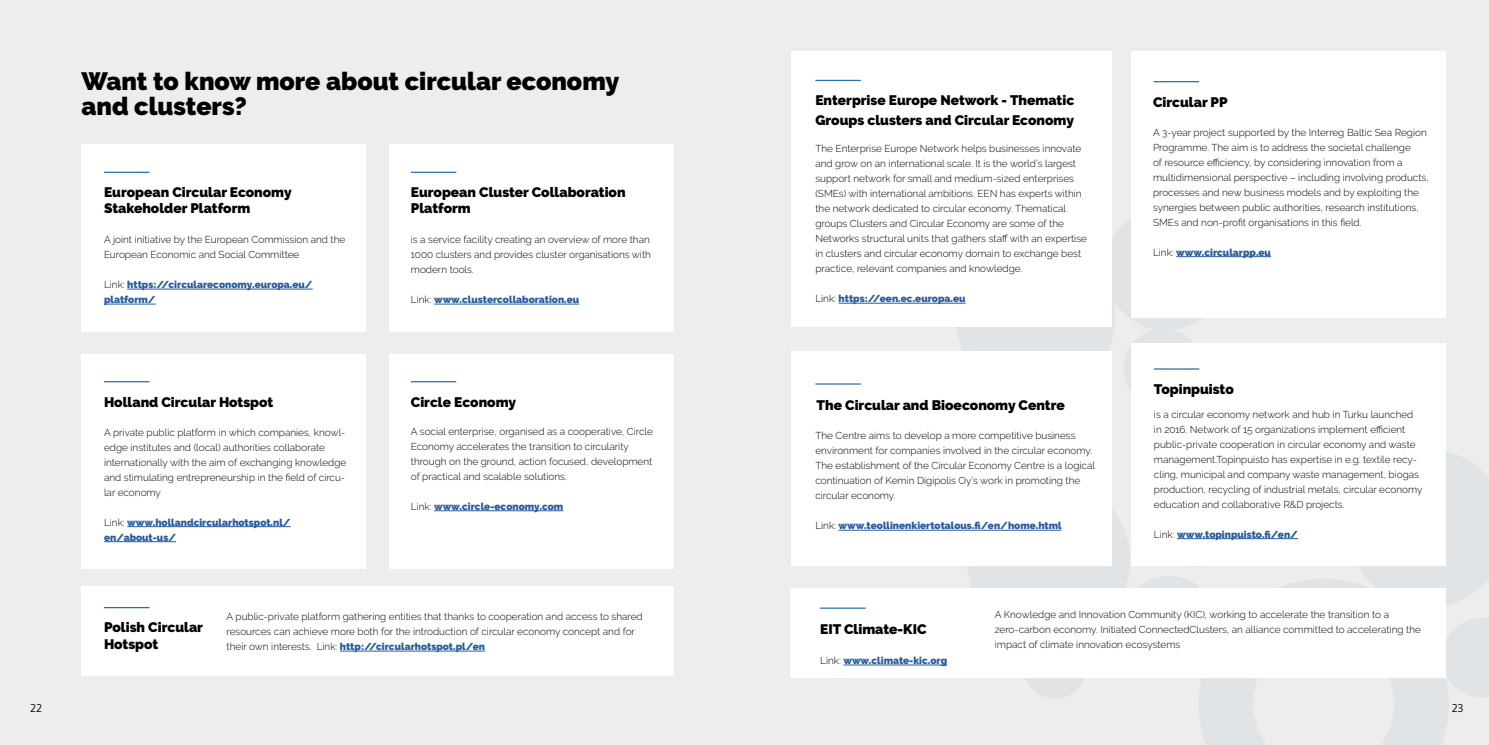
<style>
.page{position:relative;width:1489px;height:745px;background:#fff}
.page>*{position:absolute;margin:0;border:0;box-sizing:border-box;transform-origin:0 0}
.t1{font:900 25px/25px "Raleway";color:#000}
.t2{font:900 13.75px/16.2px "Raleway";color:#000}
.t3{font:11.25px "Gudea";color:#000}
.t4{font:300 10px/15px "Raleway";color:#000}
.t5{font:900 10px/15px "Raleway";color:#275b9b}
.s1{font-weight:300;color:#000}
.s2{font-weight:900;color:#275b9b}
</style>
<div class="page">
<div style="left:0;top:0;width:744px;height:744px;background:#eeeded"></div>
<div style="left:744px;top:0;width:744px;height:744px;background:#eeeded"></div>
<div style="left:81px;top:145px;width:284px;height:186px;background:#fff"></div>
<div style="left:389px;top:145px;width:284px;height:186px;background:#fff"></div>
<div style="left:389px;top:354px;width:284px;height:214px;background:#fff"></div>
<div style="left:81px;top:354px;width:284px;height:214px;background:#fff"></div>
<div style="left:81px;top:586px;width:592px;height:89px;background:#fff"></div>
<hr style="left:127px;top:288px;width:186px;height:1px;background:#275b9b">
<hr style="left:104px;top:303px;width:52px;height:1px;background:#275b9b">
<hr style="left:434px;top:303px;width:145px;height:1px;background:#275b9b">
<hr style="left:434px;top:510px;width:129px;height:1px;background:#275b9b">
<hr style="left:127px;top:526px;width:164px;height:1px;background:#275b9b">
<hr style="left:104px;top:541px;width:72px;height:1px;background:#275b9b">
<hr style="left:340px;top:650px;width:145px;height:1px;background:#275b9b">
<hr style="left:104px;top:171px;width:45px;height:2px;background:#2770a1">
<hr style="left:411px;top:171px;width:45px;height:2px;background:#2770a1">
<hr style="left:104px;top:606px;width:45px;height:2px;background:#2770a1">
<hr style="left:104px;top:381px;width:45px;height:1px;background:#2770a1">
<hr style="left:411px;top:381px;width:45px;height:1px;background:#2770a1">
<svg style="left:1445px;top:441px;width:43px;height:256px"></svg>
<svg style="left:1199px;top:565px;width:262px;height:179px"></svg>
<svg style="left:958px;top:436px;width:306px;height:265px"></svg>
<svg style="left:947px;top:200px;width:255px;height:212px"></svg>
<div style="left:1131px;top:51px;width:314px;height:267px;background:#fff"></div>
<div style="left:790px;top:51px;width:321px;height:275px;background:#fff"></div>
<div style="left:790px;top:351px;width:321px;height:214px;background:#fff"></div>
<div style="left:790px;top:588px;width:655px;height:89px;background:#fff"></div>
<div style="left:1131px;top:342px;width:314px;height:223px;background:#fff"></div>
<hr style="left:1176px;top:256px;width:94px;height:1px;background:#275b9b">
<hr style="left:838px;top:303px;width:127px;height:1px;background:#275b9b">
<hr style="left:838px;top:529px;width:223px;height:1px;background:#275b9b">
<hr style="left:1177px;top:538px;width:120px;height:1px;background:#275b9b">
<hr style="left:1153px;top:81px;width:45px;height:1px;background:#2770a1">
<hr style="left:815px;top:80px;width:45px;height:1px;background:#2770a1">
<hr style="left:815px;top:383px;width:45px;height:1px;background:#2770a1">
<hr style="left:1153px;top:368px;width:46px;height:1px;background:#2770a1">
<hr style="left:843px;top:664px;width:104px;height:1px;background:#275b9b">
<hr style="left:820px;top:607px;width:45px;height:1px;background:#2770a1">
<h1 class="t1" style="left:81px;top:69px;width:539px">Want to know more about circular economy and clusters?</h1>
<h2 class="t2" style="left:104px;top:184px;width:189px">European Circular Economy<br>Stakeholder Platform</h2>
<h2 class="t2" style="left:411px;top:184px;width:216px">European Cluster Collaboration<br>Platform</h2>
<p class="t4" style="left:104px;top:232px;width:243px">A joint initiative by the European Commission and the<br>European Economic and Social Committee</p>
<p class="t5" style="left:104px;top:277px;width:210px"><span class="s1">Link:</span> https://circulareconomy.europa.eu/ platform/</p>
<p class="t4" style="left:411px;top:232px;width:241px;text-align:justify">is a service facility creating an overview of more than 1000 clusters and provides cluster organisations with modern tools.</p>
<p class="t5" style="left:411px;top:292px;width:170px"><span class="s1">Link:</span> www.clustercollaboration.eu</p>
<h2 class="t2" style="left:104px;top:393px;width:171px">Holland Circular Hotspot</h2>
<h2 class="t2" style="left:411px;top:393px;width:107px">Circle Economy</h2>
<p class="t4" style="left:104px;top:424px;width:244px">A private public platform in which companies, knowl&shy;edge institutes and (local) authorities collaborate internationally with the aim of exchanging knowledge and stimulating entrepreneurship in the field of circu&shy;lar economy</p>
<p class="t5" style="left:104px;top:514px;width:188px"><span class="s1">Link:</span> www.hollandcircularhotspot.nl/ en/about-us/</p>
<p class="t4" style="left:411px;top:423px;width:243px">A social enterprise, organised as a cooperative, Circle Economy accelerates the transition to circularity through on the ground, action focused, development of practical and scalable solutions.</p>
<p class="t5" style="left:411px;top:498px;width:154px"><span class="s1">Link:</span> www.circle-economy.com</p>
<h2 class="t2" style="left:104px;top:619px;width:100px">Polish Circular<br>Hotspot</h2>
<p class="t4" style="left:226px;top:608px;width:417px">A public-private platform gathering entities that thanks to cooperation and access to shared resources can achieve more both for the introduction of circular economy concept and for their own interests. Link: <span class="s2">http://circularhotspot.pl/en</span></p>
<h2 class="t2" style="left:815px;top:92px;width:260px">Enterprise Europe Network - Thematic</h2>
<h2 class="t2" style="left:1152px;top:93px;width:76px">Circular PP</h2>
<h2 class="t2" style="left:815px;top:112px;width:260px">Groups clusters and Circular Economy</h2>
<p class="t4" style="left:1152px;top:125px;width:277px">A 3-year project supported by the Interreg Baltic Sea Region Programme. The aim is to address the societal challenge<br>of resource efficiency, by considering innovation from a multidimensional perspective – including involving products, processes and new business models and by exploiting the synergies between public authorities, research institutions, SMEs and non-profit organisations in this field.</p>
<p class="t5" style="left:1152px;top:245px;width:119px"><span class="s1">Link:</span> www.circularpp.eu</p>
<p class="t4" style="left:815px;top:141px;width:273px">The Enterprise Europe Network helps businesses innovate and grow on an international scale. It is the world’s largest support network for small and medium-sized enterprises (SMEs) with international ambitions. EEN has experts within the network dedicated to circular economy. Thematical groups Clusters and Circular Economy are some of the Networks structural units that gathers staff with an expertise in clusters and circular economy domain to exchange best practice, relevant companies and knowledge.</p>
<p class="t5" style="left:815px;top:291px;width:152px"><span class="s1">Link:</span> https://een.ec.europa.eu</p>
<h2 class="t2" style="left:816px;top:397px;width:250px">The Circular and Bioeconomy Centre</h2>
<p class="t4" style="left:815px;top:428px;width:281px">The Centre aims to develop a more competitive business environment for companies involved in the circular economy.<br>The establishment of the Circular Economy Centre is a logical continuation of Kemin Digipolis Oy’s work in promoting the circular economy.</p>
<p class="t5" style="left:815px;top:518px;width:248px"><span class="s1">Link:</span> www.teollinenkiertotalous.fi/en/home.html</p>
<h2 class="t2" style="left:1153px;top:380px;width:81px">Topinpuisto</h2>
<p class="t4" style="left:1153px;top:406px;width:270px">is a circular economy network and hub in Turku launched in 2016. Network of 15 organizations implement efficient public-private cooperation in circular economy and waste management.Topinpuisto has expertise in e.g. textile recy&shy;cling, municipal and company waste management, biogas production, recycling of industrial metals, circular economy education and collaborative R&amp;D projects.</p>
<p class="t5" style="left:1153px;top:526px;width:146px"><span class="s1">Link:</span> www.topinpuisto.fi/en/</p>
<h2 class="t2" style="left:820px;top:621px;width:108px">EIT Climate-KIC</h2>
<p class="t5" style="left:820px;top:652px;width:128px"><span class="s1">Link:</span> www.climate-kic.org</p>
<p class="t4" style="left:994px;top:606px;width:427px">A Knowledge and Innovation Community (KIC), working to accelerate the transition to a zero-carbon economy. Initiated ConnectedClusters, an alliance committed to accelerating the impact of climate innovation ecosystems</p>
<p class="t3" style="left:30px;top:700px;width:13px">22</p>
<p class="t3" style="left:1451px;top:700px;width:13px">23</p>
</div>
